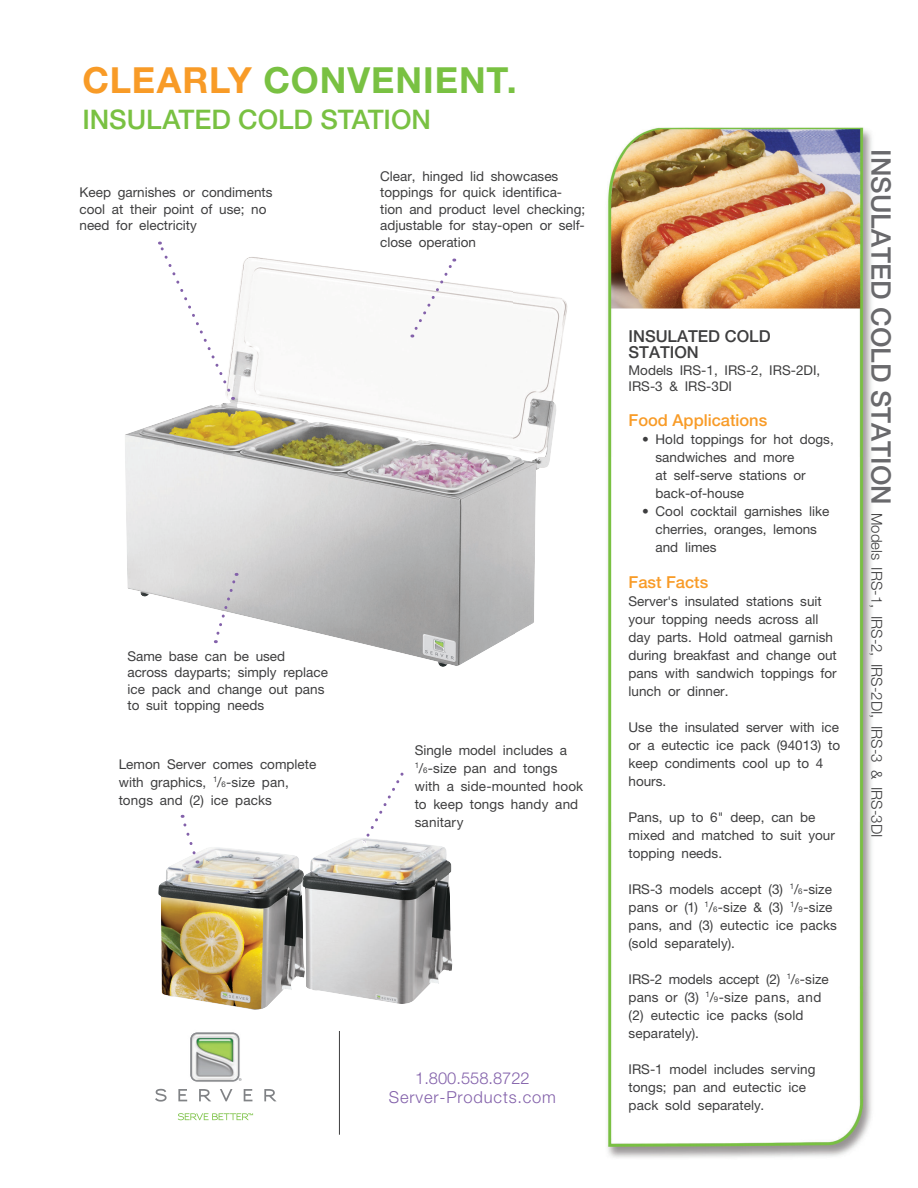
<style>
.page{position:relative;width:918px;height:1188px;background:#fff}
.page>*{position:absolute;margin:0;border:0;box-sizing:border-box;transform-origin:0 0}
.t1{font:700 36px "Helvetica Neue";letter-spacing:.025em;color:#79c142}
.t2{font:500 27px "Helvetica Neue";letter-spacing:-.005em;color:#79c142}
.t3{font:300 16.5px/19.8px "Helvetica Neue";letter-spacing:.05em;color:#8361aa;text-align:center}
.t4{font:500 16.5px "Helvetica Neue";color:#f89b27}
.t5{font:500 16.5px/16.5px "Helvetica Neue";color:#3e3e3f}
.t6{font:300 15px "Helvetica Neue";color:#3e3e3f}
.t7{font:13.5px/18px "Helvetica Neue";color:#3e3e3f}
.s1{color:#f89b27}
.s2{font-size:7.8px}
.s3{font-weight:500;font-size:27px;color:#69696c}
</style>
<div class="page">
<img style="left:607px;top:127px;width:265px;height:1031px">
<img style="left:222px;top:257px;width:292px;height:410px">
<img style="left:514px;top:292px;width:48px;height:342px">
<img style="left:173px;top:404px;width:49px;height:205px">
<img style="left:125px;top:418px;width:48px;height:181px">
<img style="left:562px;top:299px;width:6px;height:39px">
<svg style="left:158px;top:242px;width:76px;height:158px"></svg>
<svg style="left:412px;top:259px;width:44px;height:79px"></svg>
<img style="left:190px;top:1032px;width:50px;height:50px">
<svg style="left:155px;top:1089px;width:12px;height:13px"></svg>
<svg style="left:178px;top:1089px;width:9px;height:12px"></svg>
<svg style="left:199px;top:1089px;width:12px;height:12px"></svg>
<svg style="left:220px;top:1089px;width:12px;height:12px"></svg>
<svg style="left:244px;top:1089px;width:8px;height:12px"></svg>
<svg style="left:264px;top:1089px;width:12px;height:12px"></svg>
<div style="left:191px;top:1033px;width:48px;height:48px;border:1px solid #8b8d90;border-radius:6px"></div>
<svg style="left:178px;top:1113px;width:75px;height:7px"></svg>
<hr style="left:339px;top:1031px;width:1px;height:104px;background:#3e3e3f">
<img style="left:158px;top:847px;width:144px;height:163px">
<img style="left:302px;top:838px;width:151px;height:166px">
<svg style="left:362px;top:773px;width:41px;height:70px"></svg>
<svg style="left:302px;top:876px;width:2px;height:6px"></svg>
<svg style="left:180px;top:815px;width:18px;height:48px"></svg>
<svg style="left:214px;top:573px;width:25px;height:70px"></svg>
<h1 class="t1" style="left:82px;top:67px;width:436px"><span class="s1">CLEARLY</span> CONVENIENT.</h1>
<h2 class="t2" style="left:82px;top:110px;width:350px">INSULATED COLD STATION</h2>
<p class="t7" style="left:80px;top:185px;width:195px;line-height:16.5px">Keep garnishes or condiments cool at their point of use; no need for electricity</p>
<p class="t7" style="left:380px;top:169px;width:207px;line-height:16.5px">Clear, hinged lid showcases toppings for quick identifica&shy;tion and product level checking; adjustable for stay-open or self&shy;close operation</p>
<p class="t7" style="left:127px;top:649px;width:202px;line-height:16.5px">Same base can be used across dayparts; simply replace ice pack and change out pans to suit topping needs</p>
<p class="t7" style="left:119px;top:756px;width:199px">Lemon Server comes complete with graphics, <sup>1</sup>/<span class="s2">6</span>-size pan, tongs and (2) ice packs</p>
<p class="t7" style="left:415px;top:742px;width:170px">Single model includes a<br><sup>1</sup>/<span class="s2">6</span>-size pan and tongs with a side-mounted hook to keep tongs handy and sanitary</p>
<p class="t3" style="left:389px;top:1069px;width:169px">1.800.558.8722<br>Server-Products.com</p>
<p class="t5" style="left:629px;top:329px;width:144px">INSULATED COLD<br>STATION</p>
<p class="t7" style="left:629px;top:363px;width:193px;line-height:16.5px">Models IRS-1, IRS-2, IRS-2DI,<br>IRS-3 &amp; IRS-3DI</p>
<p class="t4" style="left:629px;top:414px;width:140px">Food Applications</p>
<p class="t7" style="left:656px;top:431px;width:180px;text-indent:-14px">• Hold toppings for hot dogs, sandwiches and more<br>at self-serve stations or back-of-house</p>
<p class="t7" style="left:656px;top:503px;width:175px;text-indent:-14px">• Cool cocktail garnishes like cherries, oranges, lemons and limes</p>
<p class="t4" style="left:629px;top:576px;width:81px">Fast Facts</p>
<p class="t7" style="left:629px;top:593px;width:210px">Server's insulated stations suit your topping needs across all day parts. Hold oatmeal garnish during breakfast and change out pans with sandwich toppings for lunch or dinner.</p>
<p class="t7" style="left:629px;top:719px;width:213px">Use the insulated server with ice or a eutectic ice pack (94013) to keep condiments cool up to 4 hours.</p>
<p class="t7" style="left:629px;top:809px;width:208px">Pans, up to 6" deep, can be mixed and matched to suit your topping needs.</p>
<p class="t7" style="left:629px;top:881px;width:210px">IRS-3 models accept (3) <sup>1</sup>/<span class="s2">6</span>-size pans or (1) <sup>1</sup>/<span class="s2">6</span>-size &amp; (3) <sup>1</sup>/<span class="s2">9</span>-size pans, and (3) eutectic ice packs (sold separately).</p>
<p class="t7" style="left:629px;top:971px;width:202px">IRS-2 models accept (2) <sup>1</sup>/<span class="s2">6</span>-size pans or (3) <sup>1</sup>/<span class="s2">9</span>-size pans, and (2) eutectic ice packs (sold separately).</p>
<p class="t7" style="left:629px;top:1061px;width:188px">IRS-1 model includes serving tongs; pan and eutectic ice pack sold separately.</p>
<p class="t6" style="left:882px;top:149px;width:689px;rotate:90deg"><span class="s3">INSULATED COLD STATION</span> Models IRS-1, IRS-2, IRS-2DI, IRS-3 &amp; IRS-3DI</p>
</div>
